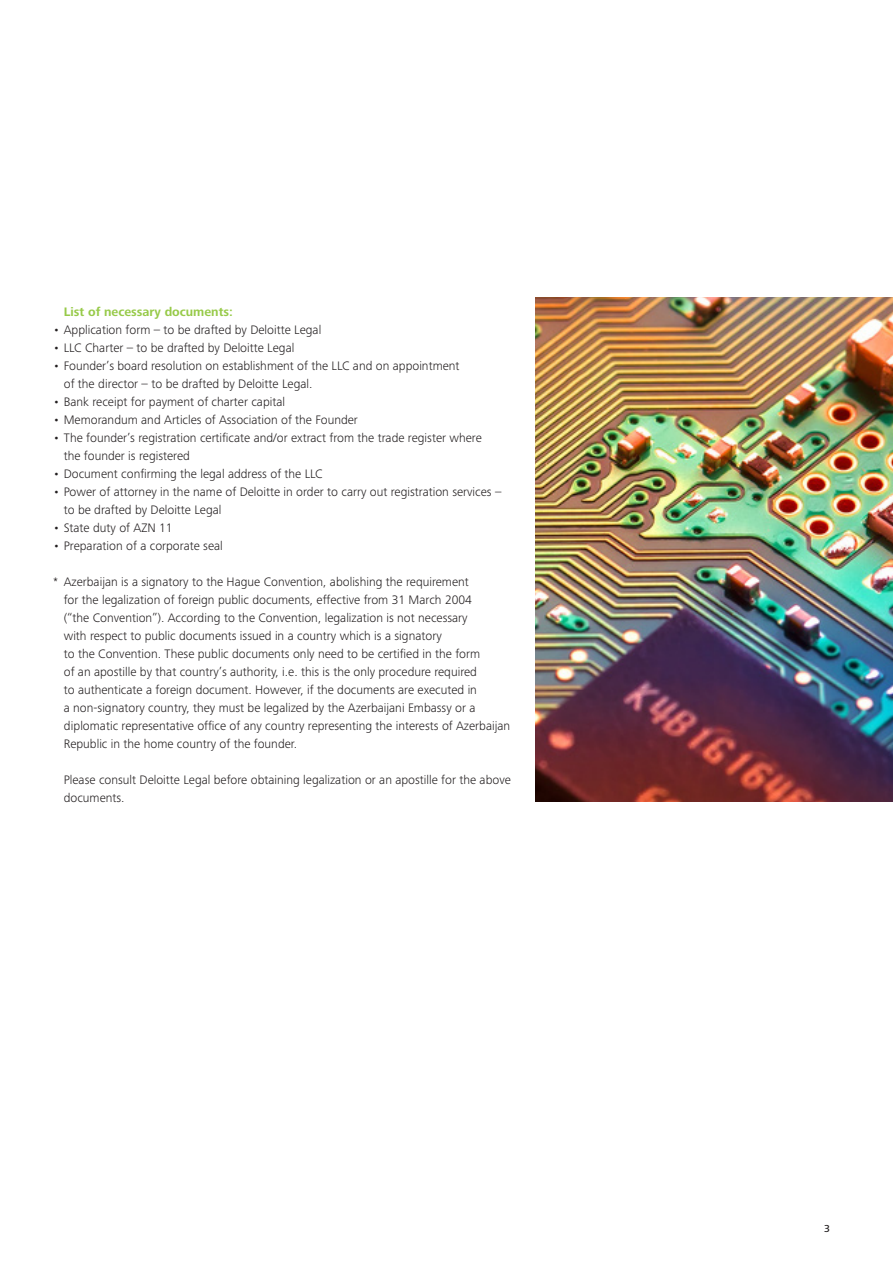
<style>
.page{position:relative;width:893px;height:1263px;background:#fff}
.page>*{position:absolute;margin:0;border:0;box-sizing:border-box;transform-origin:0 0}
.Body_styles_Body_cop{font:300 12.75px/18px "Frutiger Next Pro";color:#231f20}
.Subhead_styles_B_Sub{font:700 12.75px "Frutiger Next Pro";color:#97ca49}
.Caption_styles_Capti{font:500 10.5px "Frutiger Next Pro";color:#231f20}
</style>
<div class="page">
<img style="left:536px;top:298px;width:357px;height:504px">
<p class="Subhead_styles_B_Sub" style="left:64px;top:304px;width:171px">List of necessary documents:</p>
<p class="Body_styles_Body_cop" style="left:53px;top:320px;width:270px">• Application form – to be drafted by Deloitte Legal</p>
<p class="Body_styles_Body_cop" style="left:53px;top:338px;width:243px">• LLC Charter – to be drafted by Deloitte Legal</p>
<p class="Body_styles_Body_cop" style="left:64px;top:356px;width:397px;text-indent:-11px">• Founder’s board resolution on establishment of the LLC and on appointment of the director – to be drafted by Deloitte Legal.</p>
<p class="Body_styles_Body_cop" style="left:53px;top:392px;width:233px">• Bank receipt for payment of charter capital</p>
<p class="Body_styles_Body_cop" style="left:53px;top:410px;width:306px">• Memorandum and Articles of Association of the Founder</p>
<p class="Body_styles_Body_cop" style="left:64px;top:428px;width:419px;text-indent:-11px">• The founder’s registration certificate and/or extract from the trade register where the founder is registered</p>
<p class="Body_styles_Body_cop" style="left:53px;top:464px;width:271px">• Document confirming the legal address of the LLC</p>
<p class="Body_styles_Body_cop" style="left:64px;top:482px;width:439px;text-indent:-11px">• Power of attorney in the name of Deloitte in order to carry out registration services – to be drafted by Deloitte Legal</p>
<p class="Body_styles_Body_cop" style="left:53px;top:518px;width:121px">• State duty of AZN 11</p>
<p class="Body_styles_Body_cop" style="left:53px;top:536px;width:171px">• Preparation of a corporate seal</p>
<p class="Body_styles_Body_cop" style="left:64px;top:572px;width:448px;text-indent:-11px">* Azerbaijan is a signatory to the Hague Convention, abolishing the requirement<br>for the legalization of foreign public documents, effective from 31 March 2004<br>(“the Convention”). According to the Convention, legalization is not necessary<br>with respect to public documents issued in a country which is a signatory<br>to the Convention. These public documents only need to be certified in the form<br>of an apostille by that country’s authority, i.e. this is the only procedure required<br>to authenticate a foreign document. However, if the documents are executed in<br>a non-signatory country, they must be legalized by the Azerbaijani Embassy or a diplomatic representative office of any country representing the interests of Azerbaijan Republic in the home country of the founder.</p>
<p class="Body_styles_Body_cop" style="left:64px;top:770px;width:449px">Please consult Deloitte Legal before obtaining legalization or an apostille for the above documents.</p>
<p class="Caption_styles_Capti" style="left:824px;top:1222px;width:7px">3</p>
</div>
